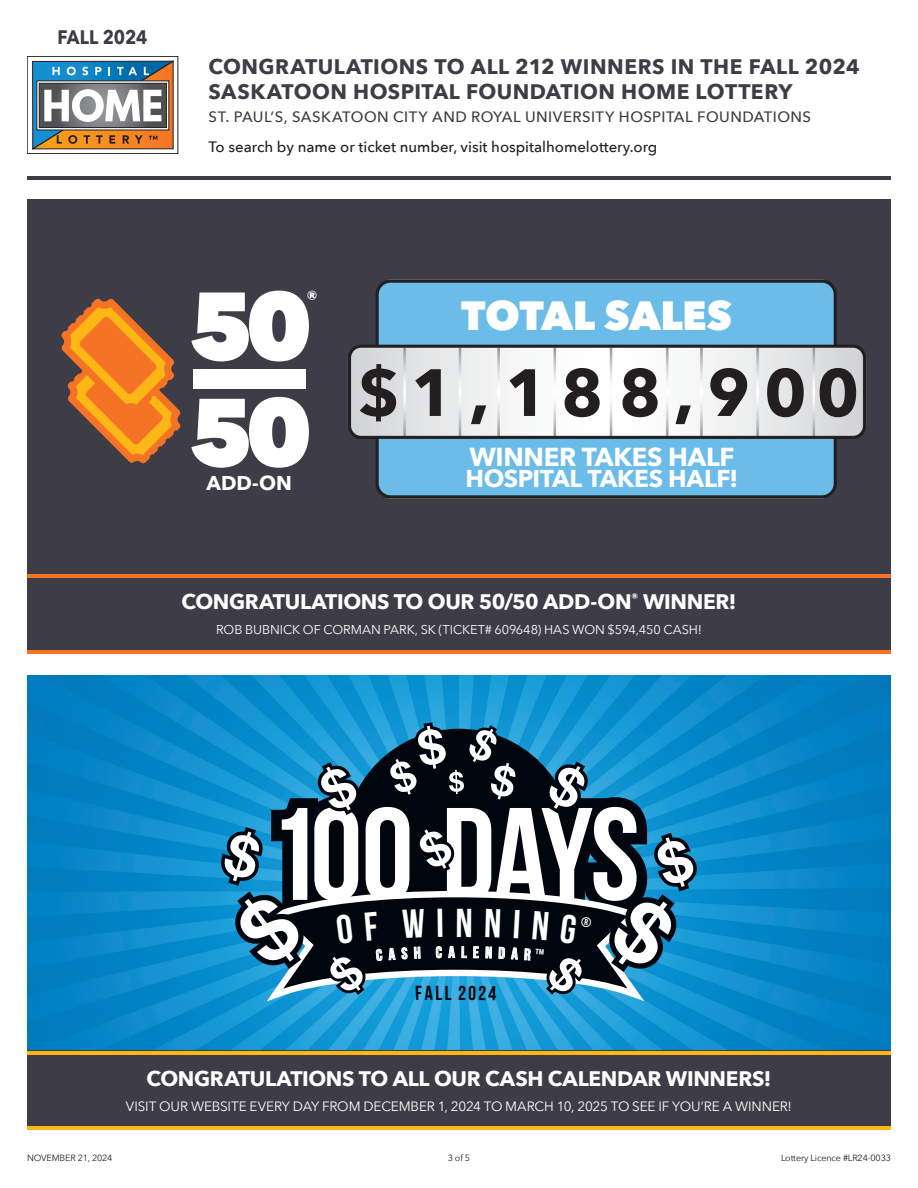
<style>
.page{position:relative;width:918px;height:1188px;background:#fff}
.page>*{position:absolute;margin:0;border:0;box-sizing:border-box;transform-origin:0 0}
.t1{font:700 66px "Avenir Next";letter-spacing:.205em;color:#231f20}
.t2{font:800 40.8px "Avenir Next";letter-spacing:-.01em;color:#fff}
.t3{font:700 40.35px "Bebas Neue";color:#fff}
.t4{font:700 25.95px "Avenir Next";letter-spacing:-.015em;color:#fff}
.t5{font:700 24.3px "Avenir Next";letter-spacing:-.015em;color:#fff}
.t6{font:700 21px "Avenir Next";letter-spacing:-.015em;color:#fff}
.t7{font:700 21px/25.2px "Avenir Next";letter-spacing:.02em;color:#3e3c47}
.t8{font:700 20.1px "Bebas Neue";color:#01060e}
.t9{font:700 19.95px "Avenir Next";color:#fff}
.t10{font:700 19.5px "Avenir Next";letter-spacing:-.005em;color:#3e3c47;scale:.9 1}
.t11{font:700 15.9px "Bebas Neue";color:#fff}
.t12{font:500 15px "Avenir Next";letter-spacing:.03em;color:#3e3c47}
.t13{font:500 15px "Avenir Next";color:#231f20}
.t14{font:13.5px "Avenir Next";letter-spacing:-.01em;color:#fff}
.t15{font:12.75px "Avenir Next";letter-spacing:-.005em;color:#fff}
.t16{font:9px "Avenir Next";letter-spacing:-.015em;color:#231f20}
</style>
<div class="page">
<hr style="left:27px;top:176px;width:864px;height:3px;background:#3e3c47">
<div style="left:27px;top:56px;width:151px;height:98px;border:1px solid #231f20"></div>
<svg style="left:32px;top:61px;width:142px;height:89px"></svg>
<img style="left:27px;top:675px;width:864px;height:376px">
<div style="left:27px;top:199px;width:864px;height:377px;background:#3e3c47"></div>
<div style="left:27px;top:574px;width:864px;height:78px;background:#3e3c47"></div>
<div style="left:27px;top:1051px;width:864px;height:77px;background:#3e3c47"></div>
<hr style="left:27px;top:574px;width:864px;height:4px;background:#f47325">
<hr style="left:27px;top:1051px;width:864px;height:3px;background:#fcb615">
<hr style="left:27px;top:650px;width:864px;height:3px;background:#f47325">
<hr style="left:27px;top:1126px;width:864px;height:4px;background:#fcb615">
<svg style="left:61px;top:299px;width:119px;height:164px"></svg>
<svg style="left:191px;top:397px;width:118px;height:71px"></svg>
<svg style="left:191px;top:291px;width:118px;height:70px"></svg>
<div style="left:194px;top:369px;width:112px;height:19px;background:#fff"></div>
<img style="left:347px;top:279px;width:520px;height:220px">
<svg style="left:221px;top:722px;width:476px;height:279px"></svg>
<p class="t10" style="left:57px;top:21px;width:102px">FALL 2024</p>
<p class="t7" style="left:209px;top:54px;width:653px">CONGRATULATIONS TO ALL 212 WINNERS IN THE FALL 2024<br>SASKATOON HOSPITAL FOUNDATION HOME LOTTERY</p>
<p class="t12" style="left:209px;top:104px;width:604px">ST. PAUL’S, SASKATOON CITY AND ROYAL UNIVERSITY HOSPITAL FOUNDATIONS</p>
<p class="t13" style="left:209px;top:134px;width:450px">To search by name or ticket number, visit hospitalhomelottery.org</p>
<p class="t9" style="left:306px;top:280px;width:13px">®</p>
<p class="t9" style="left:207px;top:465px;width:87px">ADD-ON</p>
<h2 class="t2" style="left:461px;top:291px;width:272px">TOTAL SALES</h2>
<h1 class="t1" style="left:357px;top:336px;width:503px">$1,188,900</h1>
<p class="t4" style="left:470px;top:434px;width:266px">WINNER TAKES HALF</p>
<p class="t5" style="left:466px;top:457px;width:274px">HOSPITAL TAKES HALF!</p>
<p class="t6" style="left:182px;top:584px;width:556px">CONGRATULATIONS TO OUR 50/50 ADD-ON<sup>®</sup> WINNER!</p>
<p class="t15" style="left:216px;top:619px;width:487px">ROB BUBNICK OF CORMAN PARK, SK (TICKET# 609648) HAS WON $594,450 CASH!</p>
<h3 class="t3" style="left:455px;top:901px;width:19px">N</h3>
<p class="t11" style="left:448px;top:943px;width:20px">A L</p>
<p class="t8" style="left:445px;top:982px;width:23px">L 2</p>
<p class="t6" style="left:147px;top:1061px;width:626px">CONGRATULATIONS TO ALL OUR CASH CALENDAR WINNERS!</p>
<p class="t14" style="left:126px;top:1095px;width:668px">VISIT OUR WEBSITE EVERY DAY FROM DECEMBER 1, 2024 TO MARCH 10, 2025 TO SEE IF YOU’RE A WINNER!</p>
<p class="t16" style="left:27px;top:1150px;width:87px">NOVEMBER 21, 2024</p>
<p class="t16" style="left:448px;top:1150px;width:24px">3 of 5</p>
<p class="t16" style="left:781px;top:1150px;width:111px">Lottery Licence #LR24-0033</p>
</div>
